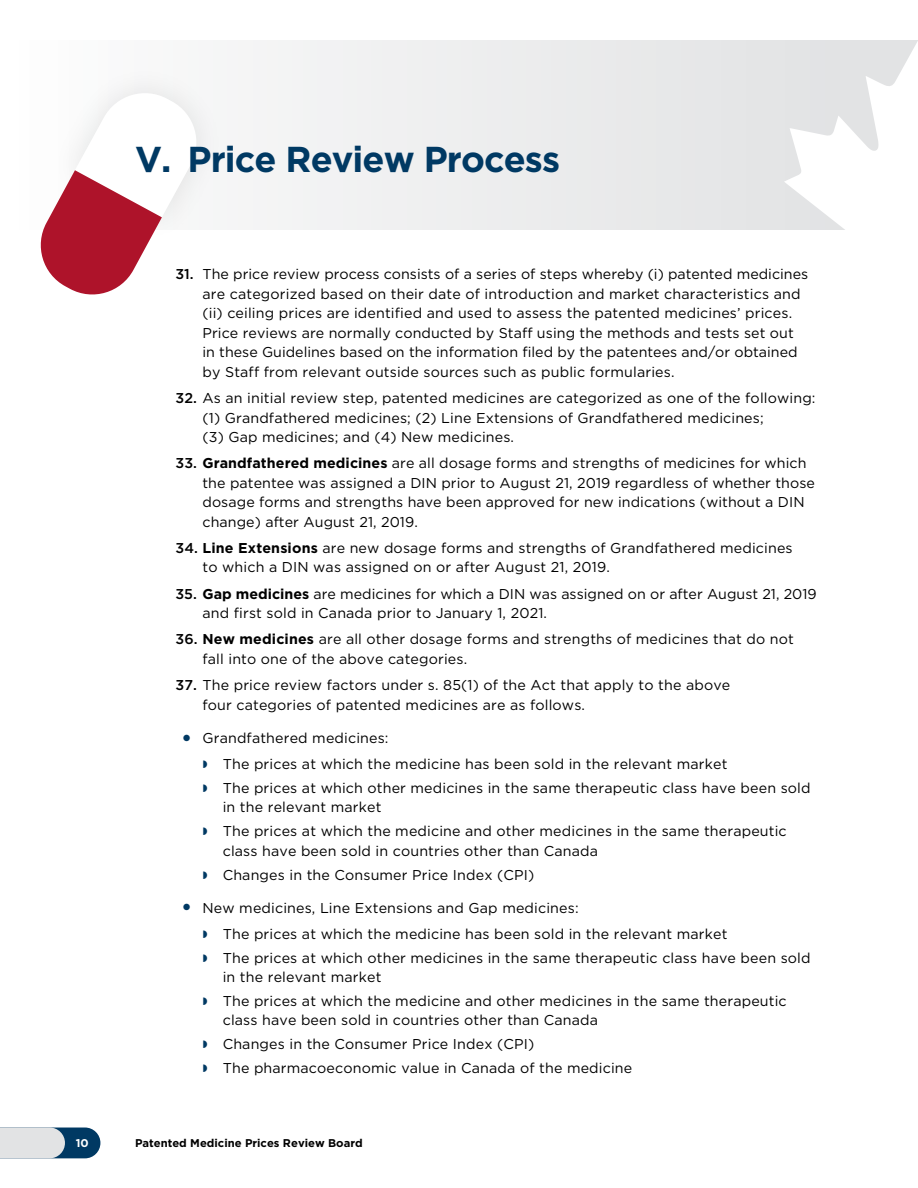
<style>
.page{position:relative;width:918px;height:1188px;background:#fff}
.page>*{position:absolute;margin:0;border:0;box-sizing:border-box;transform-origin:0 0}
.t1{font:700 36px "Gotham HTF";letter-spacing:-.025em;color:#003963}
.t2{font:14.25px/19.5px "Gotham HTF";letter-spacing:.01em;color:#000}
.t3{font:700 11.25px "Gotham HTF";color:#000}
.t4{font:700 11.25px "Gotham HTF";color:#fff}
.s1{font-weight:500}
.s2{font-weight:700}
</style>
<div class="page">
<svg style="left:0;top:1128px;width:100px;height:30px;background:#92a7b7"></svg>
<div style="left:253px;top:40px;width:531px;height:190px;background:#eceded"></div>
<svg style="left:784px;top:40px;width:134px;height:190px"></svg>
<svg style="left:40px;top:86px;width:163px;height:209px"></svg>
<h1 class="t1" style="left:135px;top:139px;width:427px">V. Price Review Process</h1>
<p class="t2" style="left:203px;top:264px;width:607px;text-indent:-27px"><span class="s1">31.</span> The price review process consists of a series of steps whereby (i) patented medicines are categorized based on their date of introduction and market characteristics and (ii) ceiling prices are identified and used to assess the patented medicines’ prices.<br>Price reviews are normally conducted by Staff using the methods and tests set out in these Guidelines based on the information filed by the patentees and/or obtained by Staff from relevant outside sources such as public formularies.</p>
<p class="t2" style="left:203px;top:388px;width:615px;text-indent:-27px"><span class="s1">32.</span> As an initial review step, patented medicines are categorized as one of the following: (1) Grandfathered medicines; (2) Line Extensions of Grandfathered medicines;<br>(3) Gap medicines; and (4) New medicines.</p>
<p class="t2" style="left:203px;top:453px;width:614px;text-indent:-27px"><span class="s1">33.</span> <span class="s2">Grandfathered medicines</span> are all dosage forms and strengths of medicines for which the patentee was assigned a DIN prior to August 21, 2019 regardless of whether those dosage forms and strengths have been approved for new indications (without a DIN change) after August 21, 2019.</p>
<p class="t2" style="left:203px;top:538px;width:592px;text-indent:-27px"><span class="s1">34.</span> <span class="s2">Line Extensions</span> are new dosage forms and strengths of Grandfathered medicines to which a DIN was assigned on or after August 21, 2019.</p>
<p class="t2" style="left:203px;top:584px;width:616px;text-indent:-27px"><span class="s1">35.</span> <span class="s2">Gap medicines</span> are medicines for which a DIN was assigned on or after August 21, 2019 and first sold in Canada prior to January 1, 2021.</p>
<p class="t2" style="left:203px;top:629px;width:593px;text-indent:-27px"><span class="s1">36.</span> <span class="s2">New medicines</span> are all other dosage forms and strengths of medicines that do not fall into one of the above categories.</p>
<p class="t2" style="left:203px;top:675px;width:529px;text-indent:-27px"><span class="s1">37.</span> The price review factors under s. 85(1) of the Act that apply to the above four categories of patented medicines are as follows.</p>
<p class="t2" style="left:223px;top:724px;width:506px;line-height:26.2px;text-indent:-20px">Grandfathered medicines:<br>The prices at which the medicine has been sold in the relevant market</p>
<p class="t2" style="left:223px;top:778px;width:589px">The prices at which other medicines in the same therapeutic class have been sold in the relevant market</p>
<p class="t2" style="left:223px;top:821px;width:566px">The prices at which the medicine and other medicines in the same therapeutic class have been sold in countries other than Canada</p>
<p class="t2" style="left:223px;top:865px;width:313px">Changes in the Consumer Price Index (CPI)</p>
<p class="t2" style="left:223px;top:894px;width:506px;line-height:26.2px;text-indent:-20px">New medicines, Line Extensions and Gap medicines:<br>The prices at which the medicine has been sold in the relevant market</p>
<p class="t2" style="left:223px;top:948px;width:589px">The prices at which other medicines in the same therapeutic class have been sold in the relevant market</p>
<p class="t2" style="left:223px;top:991px;width:566px">The prices at which the medicine and other medicines in the same therapeutic class have been sold in countries other than Canada</p>
<p class="t2" style="left:223px;top:1032px;width:411px;line-height:23.9px">Changes in the Consumer Price Index (CPI)<br>The pharmacoeconomic value in Canada of the medicine</p>
<p class="t4" style="left:76px;top:1136px;width:14px">10</p>
<p class="t3" style="left:135px;top:1137px;width:229px">Patented Medicine Prices Review Board</p>
</div>
